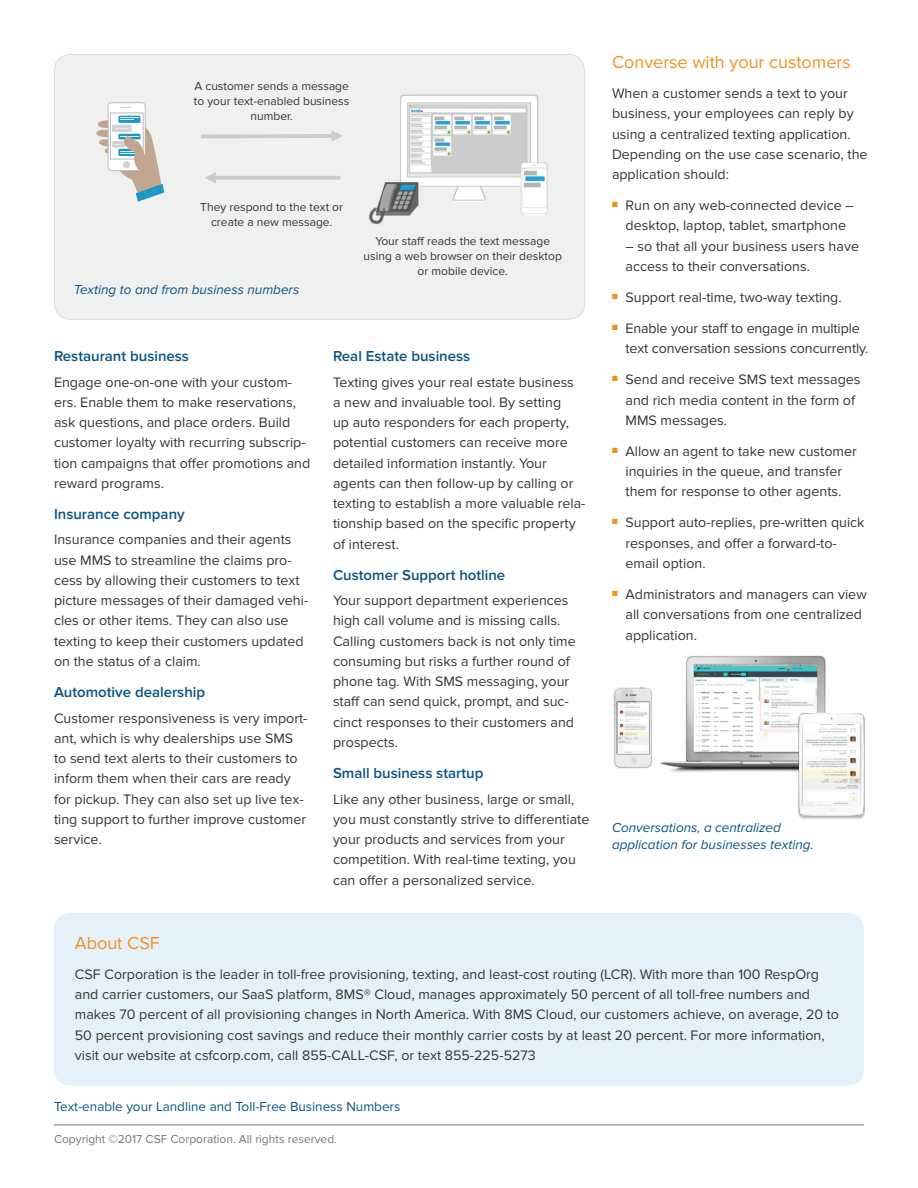
<style>
.page{position:relative;width:918px;height:1188px;background:#fff}
.page>*{position:absolute;margin:0;border:0;box-sizing:border-box;transform-origin:0 0}
.t1{font:18px "Proxima Nova";color:#f09123}
.t2{font:600 15px "Proxima Nova";color:#0a5386}
.t3{font:14.25px/20.2px "Proxima Nova";color:#353534}
.t4{font:italic 13.5px/16.5px "Proxima Nova";color:#0a5386}
.t5{font:13.5px "Proxima Nova";color:#0a5386}
.t6{font:12px/15px "Proxima Nova";color:#353534;text-align:center}
.t7{font:12px "Proxima Nova";color:#787779}
.t8{font:10.95px/12.8px "Avenir";letter-spacing:.02em;color:#040503;text-align:center}
.t9{font:10.95px "Avenir";color:#040503}
.t10{font:9.3px/10.9px "Avenir";letter-spacing:.01em;color:#040503;text-align:center}
</style>
<div class="page">
<hr style="left:54px;top:1125px;width:810px;height:1px;background:#787779">
<div style="left:54px;top:913px;width:810px;height:173px;background:#e5f1f8;border-radius:16px"></div>
<div style="left:54px;top:54px;width:531px;height:265px;background:#eff0f0;border-radius:16px"></div>
<div style="left:54px;top:54px;width:531px;height:266px;border:1px solid #dddddb;border-radius:16px"></div>
<svg style="left:201px;top:130px;width:142px;height:12px"></svg>
<svg style="left:204px;top:172px;width:136px;height:12px"></svg>
<svg style="left:96px;top:102px;width:68px;height:100px"></svg>
<img style="left:369px;top:94px;width:179px;height:131px">
<img style="left:613px;top:655px;width:213px;height:118px">
<img style="left:798px;top:711px;width:67px;height:108px">
<p class="t8" style="left:168px;top:76px;width:146px">to your text-enabled business number.</p>
<p class="t10" style="left:220px;top:77px;width:125px">to your text-enabled business</p>
<p class="t6" style="left:194px;top:78px;width:157px">A customer sends a message to your text-enabled business number.</p>
<p class="t10" style="left:219px;top:84px;width:125px">to your text-enabled business number.</p>
<p class="t6" style="left:200px;top:200px;width:144px">They respond to the text or create a new message.</p>
<p class="t10" style="left:236px;top:220px;width:86px">They respond to the</p>
<p class="t4" style="left:74px;top:282px;width:227px">Texting to and from business numbers</p>
<p class="t9" style="left:415px;top:230px;width:95px">Your staff reads the</p>
<p class="t9" style="left:417px;top:269px;width:90px">desktop or mobile</p>
<p class="t10" style="left:427px;top:231px;width:90px">web browser on their</p>
<p class="t10" style="left:456px;top:254px;width:32px">device.</p>
<p class="t6" style="left:364px;top:234px;width:200px">Your staff reads the text message using a web browser on their desktop or mobile device.</p>
<p class="t10" style="left:426px;top:237px;width:90px;line-height:11.7px">web browser on their desktop or mobile</p>
<p class="t2" style="left:54px;top:347px;width:137px">Restaurant business</p>
<p class="t3" style="left:54px;top:372px;width:258px">Engage one-on-one with your custom&shy;ers. Enable them to make reservations, ask questions, and place orders. Build customer loyalty with recurring subscrip&shy;tion campaigns that offer promotions and reward programs.</p>
<p class="t2" style="left:54px;top:505px;width:132px">Insurance company</p>
<p class="t3" style="left:54px;top:530px;width:256px">Insurance companies and their agents use MMS to streamline the claims pro&shy;cess by allowing their customers to text picture messages of their damaged vehi&shy;cles or other items. They can also use texting to keep their customers updated on the status of a claim.</p>
<p class="t2" style="left:54px;top:683px;width:153px">Automotive dealership</p>
<p class="t3" style="left:54px;top:708px;width:255px">Customer responsiveness is very import&shy;ant, which is why dealerships use SMS to send text alerts to their customers to inform them when their cars are ready for pickup. They can also set up live tex&shy;ting support to further improve customer service.</p>
<p class="t2" style="left:333px;top:347px;width:139px">Real Estate business</p>
<p class="t3" style="left:333px;top:372px;width:254px">Texting gives your real estate business<br>a new and invaluable tool. By setting<br>up auto responders for each property, potential customers can receive more detailed information instantly. Your agents can then follow-up by calling or texting to establish a more valuable rela&shy;tionship based on the specific property of interest.</p>
<p class="t2" style="left:333px;top:566px;width:174px">Customer Support hotline</p>
<p class="t3" style="left:333px;top:591px;width:244px">Your support department experiences high call volume and is missing calls.<br>Calling customers back is not only time consuming but risks a further round of phone tag. With SMS messaging, your staff can send quick, prompt, and suc&shy;cinct responses to their customers and prospects.</p>
<p class="t2" style="left:333px;top:764px;width:152px">Small business startup</p>
<p class="t3" style="left:333px;top:789px;width:258px">Like any other business, large or small, you must constantly strive to differentiate your products and services from your competition. With real-time texting, you can offer a personalized service.</p>
<p class="t1" style="left:612px;top:52px;width:240px">Converse with your customers</p>
<p class="t3" style="left:612px;top:84px;width:257px">When a customer sends a text to your business, your employees can reply by using a centralized texting application.<br>Depending on the use case scenario, the application should:</p>
<p class="t3" style="left:612px;top:196px;width:243px;text-align:center"><sup>■</sup> Run on any web-connected device – desktop, laptop, tablet, smartphone</p>
<p class="t3" style="left:626px;top:236px;width:235px">– so that all your business users have access to their conversations.</p>
<p class="t3" style="left:612px;top:287px;width:231px"><sup>■</sup> Support real-time, two-way texting.</p>
<p class="t3" style="left:626px;top:318px;width:244px;text-indent:-14px"><sup>■</sup> Enable your staff to engage in multiple text conversation sessions concurrently.</p>
<p class="t3" style="left:626px;top:370px;width:237px;text-indent:-14px"><sup>■</sup> Send and receive SMS text messages and rich media content in the form of<br>MMS messages.</p>
<p class="t3" style="left:612px;top:441px;width:246px;text-align:center"><sup>■</sup> Allow an agent to take new customer inquiries in the queue, and transfer them for response to other agents.</p>
<p class="t3" style="left:626px;top:513px;width:241px;text-indent:-14px"><sup>■</sup> Support auto-replies, pre-written quick responses, and offer a forward-to&shy;email option.</p>
<p class="t3" style="left:626px;top:584px;width:243px;text-indent:-14px"><sup>■</sup> Administrators and managers can view all conversations from one centralized application.</p>
<p class="t4" style="left:612px;top:820px;width:203px">Conversations, a centralized application for businesses texting.</p>
<p class="t1" style="left:75px;top:933px;width:86px">About CSF</p>
<p class="t3" style="left:75px;top:964px;width:766px">CSF Corporation is the leader in toll-free provisioning, texting, and least-cost routing (LCR). With more than 100 RespOrg and carrier customers, our SaaS platform, 8MS® Cloud, manages approximately 50 percent of all toll-free numbers and makes 70 percent of all provisioning changes in North America. With 8MS Cloud, our customers achieve, on average, 20 to 50 percent provisioning cost savings and reduce their monthly carrier costs by at least 20 percent. For more information, visit our website at csfcorp.com, call 855-CALL-CSF, or text 855-225-5273</p>
<p class="t5" style="left:54px;top:1099px;width:348px">Text-enable your Landline and Toll-Free Business Numbers</p>
<p class="t7" style="left:54px;top:1132px;width:285px">Copyright ©2017 CSF Corporation. All rights reserved.</p>
</div>
